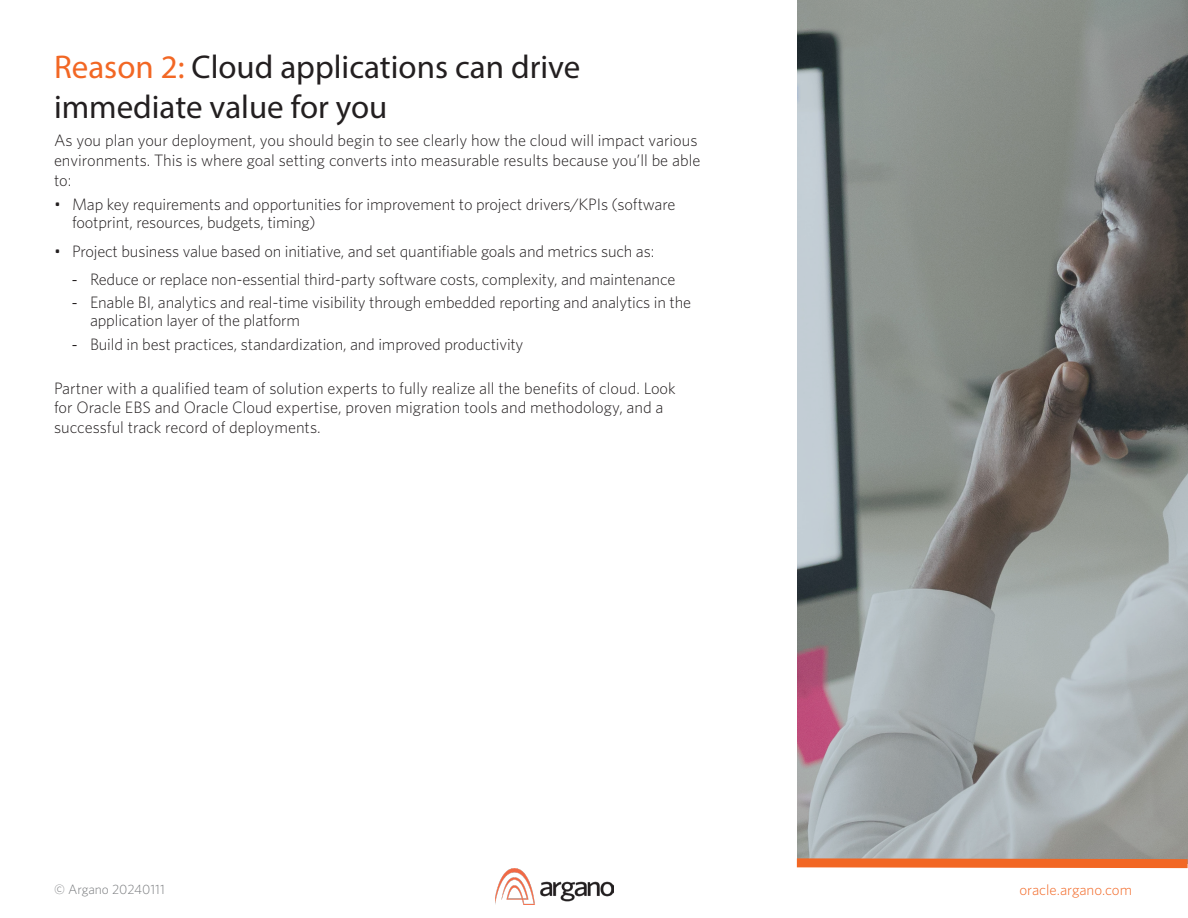
<style>
.page{position:relative;width:1188px;height:918px;background:#fff}
.page>*{position:absolute;margin:0;border:0;box-sizing:border-box;transform-origin:0 0}
.Heading_Bold_24_28pt{font:33px/39.6px "Myriad Pro";color:#231f20}
.Body_Copy_Regular_9_13pt__6_5pt{font:300 16.5px/19.6px "Whitney";letter-spacing:-.01em;color:#231f20}
.Email_link_orange{font:300 15px "Whitney";color:#f26724}
.Body_Copy_Regular_9_13pt__6_5pt-2{font:300 13.5px "Whitney";color:#7a7c7f}
.s1{color:#f26724}
.s2{font-family:"Myriad Pro";font-weight:400}
</style>
<div class="page">
<svg style="left:797px;top:1px;width:391px;height:853px;background:#8a8e8c"></svg>
<svg style="left:796px;top:854px;width:392px;height:15px;background:#d9875f"></svg>
<img style="left:496px;top:868px;width:117px;height:37px">
<p class="Heading_Bold_24_28pt" style="left:54px;top:47px;width:528px"><span class="s1">Reason 2:</span> Cloud applications can drive immediate value for you</p>
<p class="Body_Copy_Regular_9_13pt__6_5pt" style="left:54px;top:130px;width:648px">As you plan your deployment, you should begin to see clearly how the cloud will impact various environments. This is where goal setting converts into measurable results because you’ll be able to:</p>
<p class="Body_Copy_Regular_9_13pt__6_5pt" style="left:72px;top:195px;width:605px;line-height:18px;text-indent:-18px">• Map key requirements and opportunities for improvement to project drivers/KPIs (software footprint, resources, budgets, timing)</p>
<p class="Body_Copy_Regular_9_13pt__6_5pt" style="left:54px;top:241px;width:602px">• Project business value based on initiative, and set quantifiable goals and metrics such as:</p>
<p class="Body_Copy_Regular_9_13pt__6_5pt" style="left:72px;top:269px;width:605px"><span class="s2">-</span> Reduce or replace non-essential third-party software costs, complexity, and maintenance</p>
<p class="Body_Copy_Regular_9_13pt__6_5pt" style="left:90px;top:293px;width:603px;line-height:18px;text-indent:-18px"><span class="s2">-</span> Enable BI, analytics and real-time visibility through embedded reporting and analytics in the application layer of the platform</p>
<p class="Body_Copy_Regular_9_13pt__6_5pt" style="left:72px;top:334px;width:453px"><span class="s2">-</span> Build in best practices, standardization, and improved productivity</p>
<p class="Body_Copy_Regular_9_13pt__6_5pt" style="left:54px;top:378px;width:623px">Partner with a qualified team of solution experts to fully realize all the benefits of cloud. Look for Oracle EBS and Oracle Cloud expertise, proven migration tools and methodology, and a successful track record of deployments.</p>
<p class="Body_Copy_Regular_9_13pt__6_5pt-2" style="left:54px;top:880px;width:112px">© Argano 20240111</p>
<p class="Email_link_orange" style="left:1020px;top:880px;width:114px">oracle.argano.com</p>
</div>
